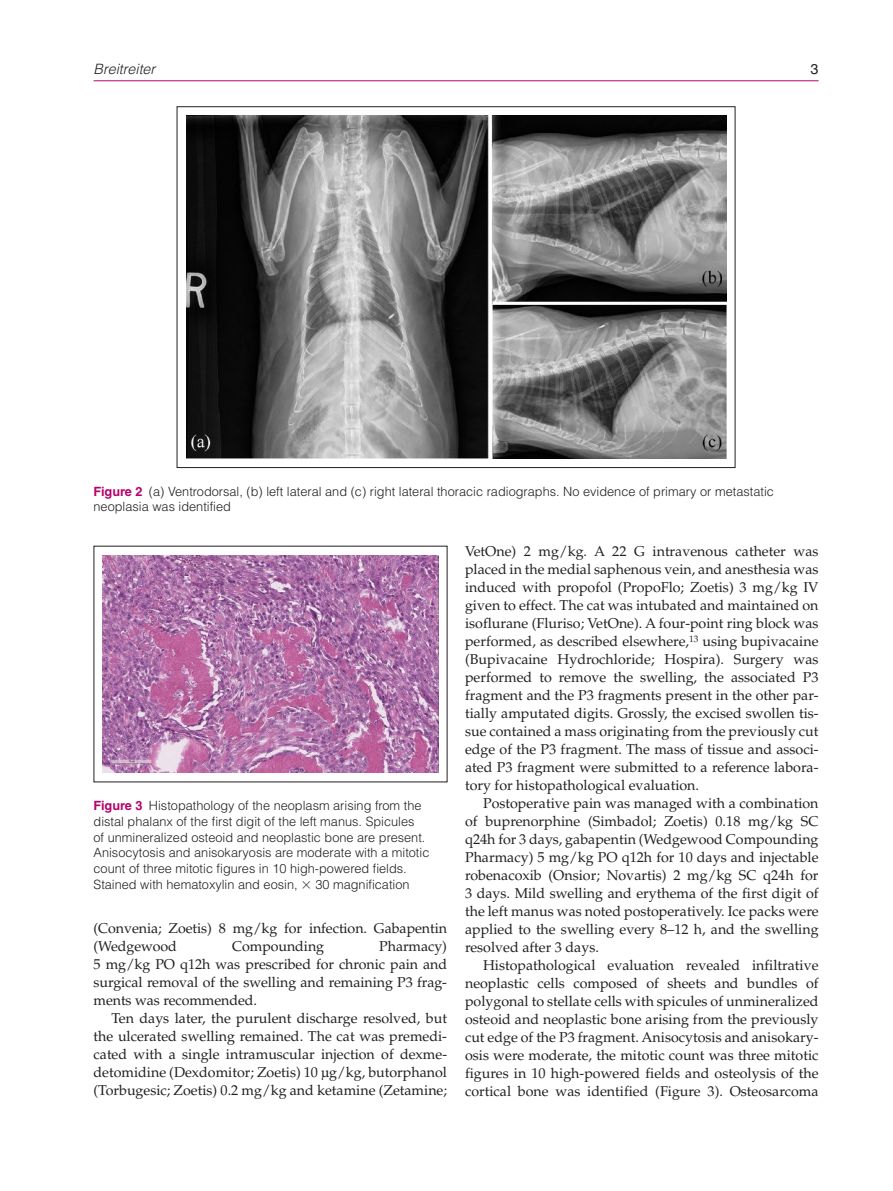
<style>
.page{position:relative;width:893px;height:1191px;background:#fff}
.page>*{position:absolute;margin:0;border:0;box-sizing:border-box;transform-origin:0 0}
.t1{font:14.25px/18px "Palatino LT Std";color:#231f20;text-align:justify}
.t2{font:italic 300 14.25px "Helvetica LT Std";color:#231f20}
.t3{font:14.25px "Helvetica LT Std";color:#231f20}
.t4{font:300 12.75px/15.8px "Helvetica LT Std";color:#231f20}
.s1{font-weight:700;color:#b6036c}
</style>
<div class="page">
<hr style="left:94px;top:80px;width:725px;height:1px;background:#b6036c">
<img style="left:186px;top:116px;width:540px;height:342px">
<img style="left:103px;top:555px;width:335px;height:218px">
<p class="t2" style="left:94px;top:60px;width:63px">Breitreiter</p>
<p class="t3" style="left:811px;top:61px;width:9px">3</p>
<p class="t4" style="left:94px;top:483px;width:682px"><span class="s1">Figure 2</span> (a) Ventrodorsal, (b) left lateral and (c) right lateral thoracic radiographs. No evidence of primary or metastatic neoplasia was identified</p>
<p class="t4" style="left:94px;top:797px;width:337px"><span class="s1">Figure 3</span> Histopathology of the neoplasm arising from the distal phalanx of the first digit of the left manus. Spicules<br>of unmineralized osteoid and neoplastic bone are present.<br>Anisocytosis and anisokaryosis are moderate with a mitotic count of three mitotic figures in 10 high-powered fields.<br>Stained with hematoxylin and eosin,</p>
<p class="t4" style="left:315px;top:876px;width:96px">30 magnification</p>
<p class="t1" style="left:94px;top:919px;width:355px">(Convenia; Zoetis) 8 mg/kg for infection. Gabapentin (Wedgewood</p>
<p class="t1" style="left:94px;top:937px;width:355px;text-indent:286px">Pharmacy)<br>5 mg/kg PO q12h was prescribed for chronic pain and surgical removal of the swelling and remaining P3 frag&shy;ments was recommended.</p>
<p class="t1" style="left:94px;top:1009px;width:355px;text-indent:18px">Ten days later, the purulent discharge resolved, but the ulcerated swelling remained. The cat was premedi&shy;cated with a single intramuscular injection of dexme&shy;detomidine (Dexdomitor; Zoetis) 10 µg/kg, butorphanol (Torbugesic; Zoetis) 0.2 mg/kg and ketamine (Zetamine;</p>
<p class="t1" style="left:232px;top:937px;width:94px">Compounding</p>
<p class="t1" style="left:465px;top:542px;width:355px">VetOne) 2 mg/kg. A 22 G intravenous catheter was placed in the medial saphenous vein, and anesthesia was induced with propofol (PropoFlo; Zoetis) 3 mg/kg IV given to effect. The cat was intubated and maintained on isoflurane (Fluriso; VetOne). A four-point ring block was performed, as described elsewhere,<sup>13</sup> using bupivacaine (Bupivacaine Hydrochloride; Hospira). Surgery was performed to remove the swelling, the associated P3 fragment and the P3 fragments present in the other par&shy;tially amputated digits. Grossly, the excised swollen tis&shy;sue contained a mass originating from the previously cut edge of the P3 fragment. The mass of tissue and associ&shy;ated P3 fragment were submitted to a reference labora&shy;tory for histopathological evaluation.</p>
<p class="t1" style="left:465px;top:794px;width:355px;text-indent:18px">Postoperative pain was managed with a combination of buprenorphine (Simbadol; Zoetis) 0.18 mg/kg SC q24h for 3 days, gabapentin (Wedgewood Compounding Pharmacy) 5 mg/kg PO q12h for 10 days and injectable robenacoxib (Onsior; Novartis) 2 mg/kg SC q24h for 3 days. Mild swelling and erythema of the first digit of the left manus was noted postoperatively. Ice packs were applied to the swelling every 8–12 h, and the swelling resolved after 3 days.</p>
<p class="t1" style="left:465px;top:956px;width:355px;text-indent:18px">Histopathological evaluation revealed infiltrative neoplastic cells composed of sheets and bundles of polygonal to stellate cells with spicules of unmineralized osteoid and neoplastic bone arising from the previously cut edge of the P3 fragment. Anisocytosis and anisokary&shy;osis were moderate, the mitotic count was three mitotic figures in 10 high-powered fields and osteolysis of the cortical bone was identified (Figure 3). Osteosarcoma</p>
</div>
